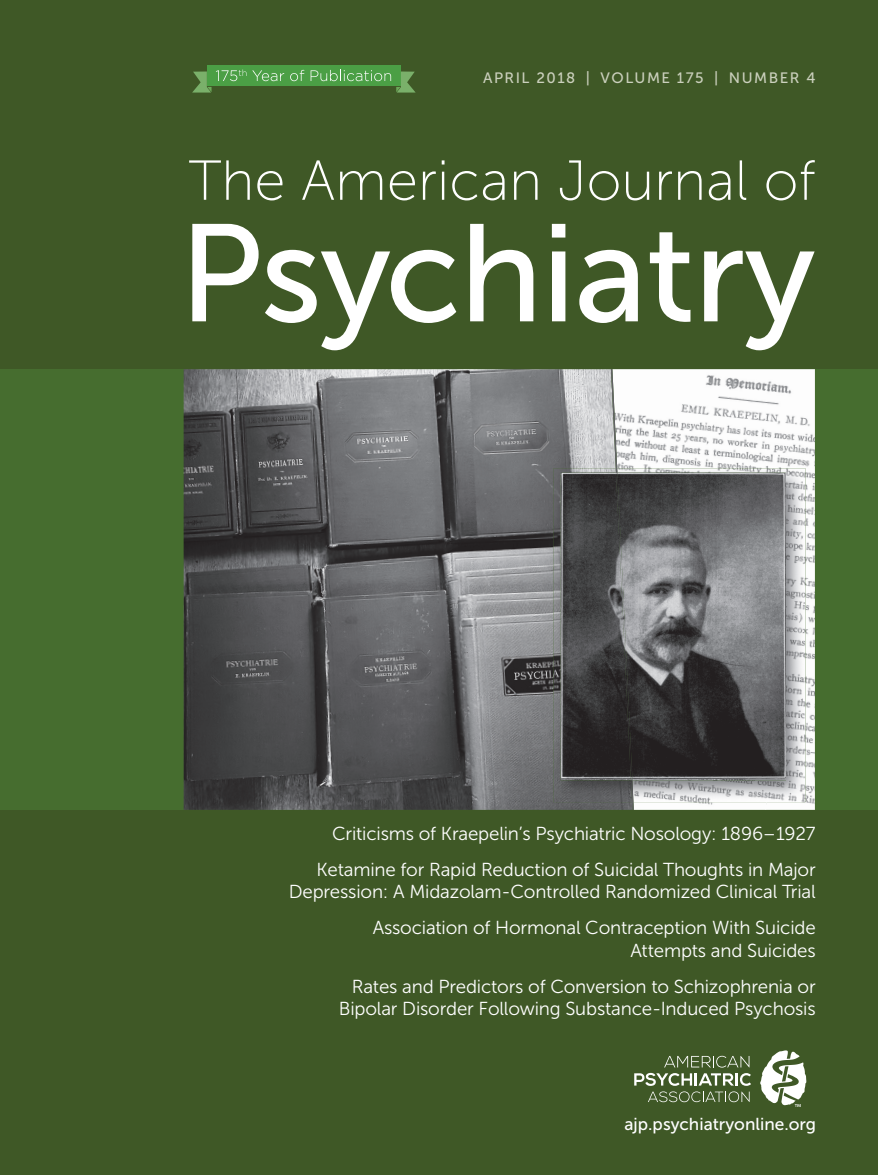
<style>
.page{position:relative;width:878px;height:1175px;background:#3f5826}
.page>*{position:absolute;margin:0;border:0;box-sizing:border-box;transform-origin:0 0}
.t1{font:138px "Museo Sans 500";letter-spacing:-.01em;color:#fff}
.t2{font:56.25px "Museo Sans 100";color:#fff}
.t3{font:18.75px/36px "Museo Sans 300";letter-spacing:-.01em;color:#fff;text-align:right}
.t4{font:17.25px "Museo Sans 500";color:#fff}
.t5{font:15px "Museo Sans 500";letter-spacing:.1em;color:#cbd0bd}
</style>
<div class="page">
<div style="left:0;top:369px;width:878px;height:441px;background:#466d2f"></div>
<svg style="left:760px;top:1050px;width:46px;height:57px"></svg>
<svg style="left:664px;top:1055px;width:85px;height:12px"></svg>
<svg style="left:634px;top:1073px;width:117px;height:29px"></svg>
<div style="left:207px;top:66px;width:193px;height:20px;background:#4b9f45"></div>
<svg style="left:252px;top:70px;width:32px;height:11px"></svg>
<svg style="left:290px;top:70px;width:14px;height:11px"></svg>
<svg style="left:310px;top:70px;width:105px;height:23px"></svg>
<svg style="left:192px;top:69px;width:54px;height:24px"></svg>
<img style="left:634px;top:369px;width:181px;height:152px">
<img style="left:767px;top:521px;width:48px;height:289px">
<img style="left:634px;top:802px;width:133px;height:8px">
<img style="left:184px;top:369px;width:427px;height:441px">
<svg style="left:611px;top:369px;width:23px;height:441px;background:#d5d6d6"></svg>
<img style="left:633px;top:468px;width:172px;height:334px">
<img style="left:553px;top:468px;width:62px;height:334px">
<img style="left:615px;top:468px;width:18px;height:334px">
<img style="left:632px;top:473px;width:154px;height:307px">
<img style="left:560px;top:473px;width:56px;height:307px">
<img style="left:616px;top:473px;width:16px;height:307px">
<p class="t5" style="left:483px;top:69px;width:334px">April 2018 | VOLUME 175 | NUMBER 4</p>
<h2 class="t2" style="left:189px;top:151px;width:628px">The American Journal of</h2>
<h1 class="t1" style="left:179px;top:198px;width:638px">Psychiatry</h1>
<p class="t3" style="left:317px;top:815px;width:500px">Criticisms of Kraepelin’s Psychiatric Nosology: 1896–1927<br>Ketamine for Rapid Reduction of Suicidal Thoughts in Major</p>
<p class="t3" style="left:289px;top:874px;width:528px">Depression: A Midazolam-Controlled Randomized Clinical Trial<br>Association of Hormonal Contraception With Suicide</p>
<p class="t3" style="left:352px;top:932px;width:465px">Attempts and Suicides<br>Rates and Predictors of Conversion to Schizophrenia or</p>
<p class="t3" style="left:339px;top:991px;width:478px">Bipolar Disorder Following Substance-Induced Psychosis</p>
<p class="t4" style="left:624px;top:1114px;width:193px">ajp.psychiatryonline.org</p>
</div>
